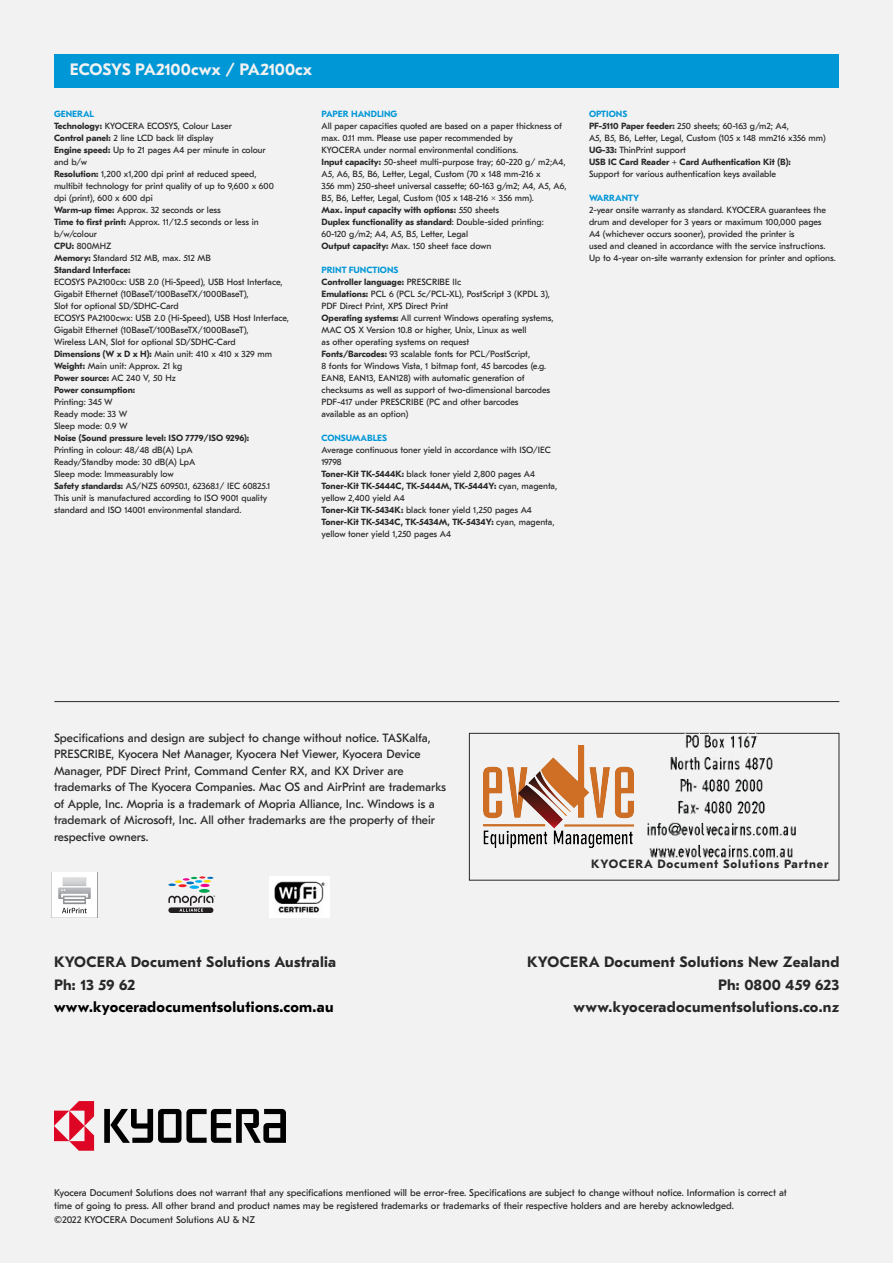
<style>
.page{position:relative;width:893px;height:1263px;background:#f2f2f2}
.page>*{position:absolute;margin:0;border:0;box-sizing:border-box;transform-origin:0 0}
.t1{font:700 16.5px "GT Eesti Pro Text";letter-spacing:-.01em;color:#f2f2f2}
.t2{font:700 15px/22.5px "GT Eesti Pro Text";letter-spacing:.02em;color:#282828}
.t3{font:700 15px "GT Eesti Pro Text";letter-spacing:.02em;color:#000}
.t4{font:12px/16.5px "GT Eesti Pro Text";color:#282828}
.t5{font:700 12px "GT Eesti Pro Text";letter-spacing:.07em;color:#282828}
.t6{font:9.75px/13.5px "GT Eesti Pro Text";color:#282828}
.t7{font:9px/12px "GT Eesti Pro Text";color:#282828}
.t8{font:700 9px "GT Eesti Pro Text";color:#282828}
.t9{font:700 9px "GT Eesti Pro Text";color:#0097d7}
.s1{font-weight:700;color:#0097d7}
.s2{font-weight:700}
</style>
<div class="page">
<svg style="left:54px;top:1101px;width:40px;height:50px"></svg>
<svg style="left:104px;top:1109px;width:182px;height:34px"></svg>
<div style="left:54px;top:54px;width:785px;height:34px;background:#0097d7"></div>
<div style="left:469px;top:733px;width:370px;height:147px;border:1px solid #282828"></div>
<hr style="left:54px;top:701px;width:785px;height:1px;background:#282828">
<img style="left:269px;top:877px;width:61px;height:40px">
<svg style="left:52px;top:872px;width:45px;height:45px"></svg>
<img style="left:54px;top:876px;width:41px;height:29px">
<svg style="left:199px;top:889px;width:11px;height:4px"></svg>
<svg style="left:189px;top:885px;width:10px;height:4px"></svg>
<svg style="left:168px;top:876px;width:45px;height:11px"></svg>
<div style="left:168px;top:907px;width:45px;height:6px;background:#231f20;border-radius:3px"></div>
<svg style="left:168px;top:896px;width:47px;height:16px"></svg>
<img style="left:484px;top:746px;width:150px;height:102px">
<img style="left:647px;top:732px;width:149px;height:128px">
<h1 class="t1" style="left:70px;top:61px;width:244px">ECOSYS PA2100cwx / PA2100cx</h1>
<p class="t7" style="left:54px;top:108px;width:221px"><span class="s1">GENERAL<br></span><span class="s2">Technology:</span> KYOCERA ECOSYS, Colour Laser<br><span class="s2">Control panel:</span> 2 line LCD back lit display<br><span class="s2">Engine speed:</span> Up to 21 pages A4 per minute in colour and b/w<br><span class="s2">Resolution:</span> 1,200 x1,200 dpi print at reduced speed, multibit technology for print quality of up to 9,600 x 600 dpi (print), 600 x 600 dpi<br><span class="s2">Warm-up time:</span> Approx. 32 seconds or less<br><span class="s2">Time to first print:</span> Approx. 11/12.5 seconds or less in b/w/colour<br><span class="s2">CPU:</span> 800MHZ<br><span class="s2">Memory:</span> Standard 512 MB, max. 512 MB<br><span class="s2">Standard Interface:</span></p>
<p class="t7" style="left:54px;top:276px;width:237px">ECOSYS PA2100cx: USB 2.0 (Hi-Speed), USB Host Interface, Gigabit Ethernet (10BaseT/100BaseTX/1000BaseT),<br>Slot for optional SD/SDHC-Card<br>ECOSYS PA2100cwx: USB 2.0 (Hi-Speed), USB Host Interface, Gigabit Ethernet (10BaseT/100BaseTX/1000BaseT),<br>Wireless LAN, Slot for optional SD/SDHC-Card<br><span class="s2">Dimensions (W x D x H):</span> Main unit: 410 x 410 x 329 mm <span class="s2">Weight:</span> Main unit: Approx. 21 kg<br><span class="s2">Power source:</span> AC 240 V, 50 Hz<br><span class="s2">Power consumption:</span></p>
<p class="t7" style="left:54px;top:396px;width:75px">Printing: 345 W<br>Ready mode: 33 W<br>Sleep mode: 0.9 W</p>
<p class="t8" style="left:54px;top:433px;width:197px">Noise (Sound pressure level: ISO 7779/ISO 9296):</p>
<p class="t7" style="left:54px;top:444px;width:218px">Printing in colour: 48/48 dB(A) LpA<br>Ready/Standby mode: 30 dB(A) LpA<br>Sleep mode: Immeasurably low<br><span class="s2">Safety standards:</span> AS/NZS 60950.1, 62368.1/ IEC 60825.1<br>This unit is manufactured according to ISO 9001 quality standard and ISO 14001 environmental standard.</p>
<p class="t9" style="left:321px;top:109px;width:78px">PAPER HANDLING</p>
<p class="t7" style="left:321px;top:120px;width:247px">All paper capacities quoted are based on a paper thickness of max. 0.11 mm. Please use paper recommended by<br>KYOCERA under normal environmental conditions.<br><span class="s2">Input capacity:</span> 50-sheet multi-purpose tray; 60-220 g/ m2;A4, A5, A6, B5, B6, Letter, Legal, Custom (70 x 148 mm-216 x<br>356 mm) 250-sheet universal cassette; 60-163 g/m2; A4, A5, A6, B5, B6, Letter, Legal, Custom (105 x 148-216 × 356 mm).<br><span class="s2">Max. input capacity with options:</span> 550 sheets<br><span class="s2">Duplex functionality as standard</span>: Double-sided printing:<br>60-120 g/m2; A4, A5, B5, Letter, Legal<br><span class="s2">Output capacity:</span> Max. 150 sheet face down</p>
<p class="t7" style="left:321px;top:264px;width:234px"><span class="s1">PRINT FUNCTIONS<br></span><span class="s2">Controller language:</span> PRESCRIBE IIc<br><span class="s2">Emulations:</span> PCL 6 (PCL 5c/PCL-XL), PostScript 3 (KPDL 3), PDF Direct Print, XPS Direct Print<br><span class="s2">Operating systems:</span> All current Windows operating systems, MAC OS X Version 10.8 or higher, Unix, Linux as well<br>as other operating systems on request<br><span class="s2">Fonts/Barcodes:</span> 93 scalable fonts for PCL/PostScript,<br>8 fonts for Windows Vista, 1 bitmap font, 45 barcodes (e.g.<br>EAN8, EAN13, EAN128) with automatic generation of checksums as well as support of two-dimensional barcodes PDF-417 under PRESCRIBE (PC and other barcodes available as an option)</p>
<p class="t9" style="left:321px;top:433px;width:67px">CONSUMABLES</p>
<p class="t7" style="left:321px;top:444px;width:237px">Average continuous toner yield in accordance with ISO/IEC 19798<br><span class="s2">Toner-Kit TK-5444K:</span> black toner yield 2,800 pages A4<br><span class="s2">Toner-Kit TK-5444C, TK-5444M, TK-5444Y:</span> cyan, magenta, yellow 2,400 yield A4<br><span class="s2">Toner-Kit TK-5434K:</span> black toner yield 1,250 pages A4<br><span class="s2">Toner-Kit TK-5434C, TK-5434M, TK-5434Y:</span> cyan, magenta, yellow toner yield 1,250 pages A4</p>
<p class="t7" style="left:589px;top:108px;width:238px"><span class="s1">OPTIONS<br></span><span class="s2">PF-5110 Paper feeder:</span> 250 sheets; 60-163 g/m2; A4,<br>A5, B5, B6, Letter, Legal, Custom (105 x 148 mm216 x356 mm)<br><span class="s2">UG-33:</span> ThinPrint support<br><span class="s2">USB IC Card Reader + Card Authentication Kit (B):</span></p>
<p class="t7" style="left:589px;top:168px;width:189px">Support for various authentication keys available</p>
<p class="t9" style="left:589px;top:193px;width:52px">WARRANTY</p>
<p class="t7" style="left:589px;top:204px;width:248px">2-year onsite warranty as standard. KYOCERA guarantees the drum and developer for 3 years or maximum 100,000 pages<br>A4 (whichever occurs sooner), provided the printer is<br>used and cleaned in accordance with the service instructions.<br>Up to 4-year on-site warranty extension for printer and options.</p>
<p class="t4" style="left:54px;top:730px;width:394px">Specifications and design are subject to change without notice. TASKalfa, PRESCRIBE, Kyocera Net Manager, Kyocera Net Viewer, Kyocera Device Manager, PDF Direct Print, Command Center RX, and KX Driver are trademarks of The Kyocera Companies. Mac OS and AirPrint are trademarks of Apple, Inc. Mopria is a trademark of Mopria Alliance, Inc. Windows is a trademark of Microsoft, Inc. All other trademarks are the property of their respective owners.</p>
<h3 class="t5" style="left:591px;top:857px;width:239px">KYOCERA Document Solutions Partner</h3>
<h2 class="t2" style="left:54px;top:951px;width:284px">KYOCERA Document Solutions Australia<br>Ph: 13 59 62</h2>
<h2 class="t3" style="left:54px;top:999px;width:281px">www.kyoceradocumentsolutions.com.au</h2>
<h2 class="t2" style="left:527px;top:951px;width:314px;text-align:right">KYOCERA Document Solutions New Zealand<br>Ph: 0800 459 623 www.kyoceradocumentsolutions.co.nz</h2>
<p class="t6" style="left:54px;top:1185px;width:734px">Kyocera Document Solutions does not warrant that any specifications mentioned will be error-free. Specifications are subject to change without notice. Information is correct at time of going to press. All other brand and product names may be registered trademarks or trademarks of their respective holders and are hereby acknowledged.<br>©2022 KYOCERA Document Solutions AU &amp; NZ</p>
</div>
